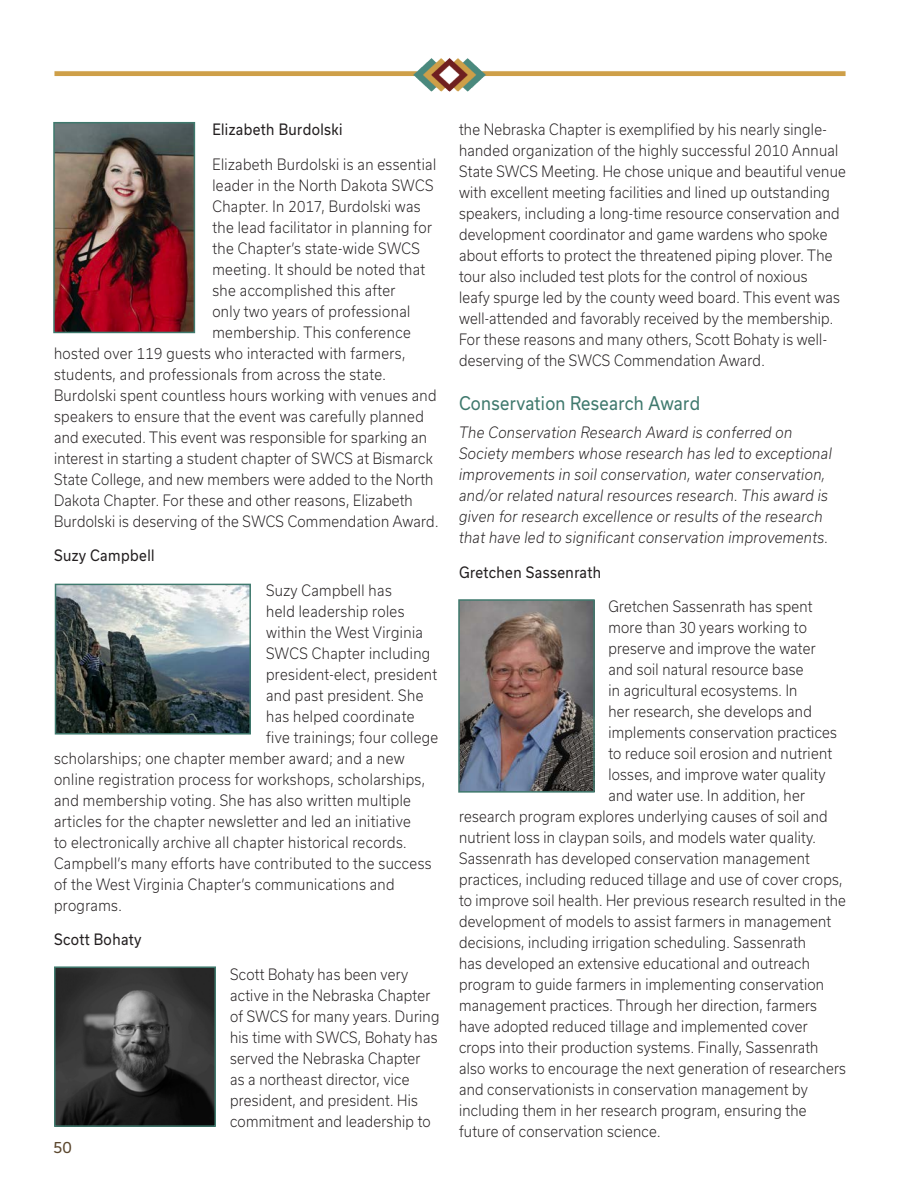
<style>
.page{position:relative;width:918px;height:1188px;background:#fff}
.page>*{position:absolute;margin:0;border:0;box-sizing:border-box;transform-origin:0 0}
.Subhead_2{font:18px "Usual";letter-spacing:.02em;color:#3f796d;scale:.9 1}
.Body{font:300 15px/21px "Usual";letter-spacing:.02em;color:#231f20;scale:.9 1}
.Body-2{font:italic 300 15px/21px "Usual";letter-spacing:.03em;color:#231f20;scale:.9 1}
.Body-3{font:15px "Usual";letter-spacing:.03em;color:#231f20;scale:.9 1}
.t1{font:15px "Usual";color:#5b472e}
</style>
<div class="page">
<img style="left:54px;top:58px;width:792px;height:34px">
<img style="left:56px;top:125px;width:136px;height:205px">
<img style="left:58px;top:587px;width:190px;height:145px">
<img style="left:57px;top:969px;width:156px;height:155px">
<img style="left:461px;top:602px;width:131px;height:188px">
<div style="left:53px;top:122px;width:142px;height:211px;border:2px solid #3f796d"></div>
<div style="left:55px;top:584px;width:196px;height:151px;border:2px solid #3f796d"></div>
<div style="left:54px;top:966px;width:162px;height:161px;border:2px solid #3f796d"></div>
<div style="left:458px;top:599px;width:137px;height:194px;border:2px solid #3f796d"></div>
<p class="Body-3" style="left:212px;top:121px;width:146px">Elizabeth Burdolski</p>
<p class="Body" style="left:212px;top:154px;width:250px">Elizabeth Burdolski is an essential</p>
<p class="Body" style="left:212px;top:175px;width:247px">leader in the North Dakota SWCS</p>
<p class="Body" style="left:212px;top:196px;width:233px">Chapter. In 2017, Burdolski was</p>
<p class="Body" style="left:212px;top:217px;width:246px">the lead facilitator in planning for</p>
<p class="Body" style="left:212px;top:238px;width:232px">the Chapter’s state-wide SWCS</p>
<p class="Body" style="left:212px;top:259px;width:238px">meeting. It should be noted that</p>
<p class="Body" style="left:212px;top:280px;width:205px">she accomplished this after</p>
<p class="Body" style="left:212px;top:301px;width:221px">only two years of professional</p>
<p class="Body" style="left:212px;top:322px;width:222px">membership. This conference</p>
<p class="Body" style="left:54px;top:343px;width:392px">hosted over 119 guests who interacted with farmers,</p>
<p class="Body" style="left:54px;top:364px;width:370px">students, and professionals from across the state.</p>
<p class="Body" style="left:54px;top:385px;width:427px">Burdolski spent countless hours working with venues and</p>
<p class="Body" style="left:54px;top:406px;width:412px">speakers to ensure that the event was carefully planned</p>
<p class="Body" style="left:54px;top:427px;width:416px">and executed. This event was responsible for sparking an</p>
<p class="Body" style="left:54px;top:448px;width:422px">interest in starting a student chapter of SWCS at Bismarck</p>
<p class="Body" style="left:54px;top:469px;width:423px">State College, and new members were added to the North</p>
<p class="Body" style="left:54px;top:490px;width:400px">Dakota Chapter. For these and other reasons, Elizabeth</p>
<p class="Body" style="left:54px;top:511px;width:429px">Burdolski is deserving of the SWCS Commendation Award.</p>
<p class="Body-3" style="left:54px;top:547px;width:113px">Suzy Campbell</p>
<p class="Body" style="left:266px;top:580px;width:141px">Suzy Campbell has</p>
<p class="Body" style="left:266px;top:601px;width:155px">held leadership roles</p>
<p class="Body" style="left:266px;top:622px;width:176px">within the West Virginia</p>
<p class="Body" style="left:266px;top:643px;width:184px">SWCS Chapter including</p>
<p class="Body" style="left:266px;top:664px;width:192px">president-elect, president</p>
<p class="Body" style="left:266px;top:685px;width:176px">and past president. She</p>
<p class="Body" style="left:266px;top:706px;width:166px">has helped coordinate</p>
<p class="Body" style="left:266px;top:727px;width:193px">five trainings; four college</p>
<p class="Body" style="left:54px;top:748px;width:391px">scholarships; one chapter member award; and a new</p>
<p class="Body" style="left:54px;top:769px;width:414px">online registration process for workshops, scholarships,</p>
<p class="Body" style="left:54px;top:790px;width:398px">and membership voting. She has also written multiple</p>
<p class="Body" style="left:54px;top:811px;width:398px">articles for the chapter newsletter and led an initiative</p>
<p class="Body" style="left:54px;top:832px;width:393px">to electronically archive all chapter historical records.</p>
<p class="Body" style="left:54px;top:853px;width:421px">Campbell’s many efforts have contributed to the success</p>
<p class="Body" style="left:54px;top:874px;width:380px">of the West Virginia Chapter’s communications and</p>
<p class="Body" style="left:54px;top:895px;width:77px">programs.</p>
<p class="Body-3" style="left:54px;top:931px;width:99px">Scott Bohaty</p>
<p class="Body" style="left:230px;top:964px;width:234px">Scott Bohaty has been very active in the Nebraska Chapter of SWCS for many years. During his time with SWCS, Bohaty has served the Nebraska Chapter<br>as a northeast director, vice president, and president. His commitment and leadership to</p>
<p class="t1" style="left:53px;top:1139px;width:20px">50</p>
<p class="Body" style="left:459px;top:119px;width:431px">the Nebraska Chapter is exemplified by his nearly single&shy;handed organization of the highly successful 2010 Annual State SWCS Meeting. He chose unique and beautiful venue with excellent meeting facilities and lined up outstanding speakers, including a long-time resource conservation and development coordinator and game wardens who spoke about efforts to protect the threatened piping plover. The tour also included test plots for the control of noxious<br>leafy spurge led by the county weed board. This event was well-attended and favorably received by the membership.<br>For these reasons and many others, Scott Bohaty is well&shy;deserving of the SWCS Commendation Award.</p>
<p class="Subhead_2" style="left:459px;top:393px;width:269px">Conservation Research Award</p>
<p class="Body-2" style="left:459px;top:422px;width:416px">The Conservation Research Award is conferred on Society members whose research has led to exceptional improvements in soil conservation, water conservation, and/or related natural resources research. This award is given for research excellence or results of the research that have led to significant conservation improvements.</p>
<p class="Body-3" style="left:459px;top:564px;width:159px">Gretchen Sassenrath</p>
<p class="Body" style="left:608px;top:596px;width:228px">Gretchen Sassenrath has spent</p>
<p class="Body" style="left:608px;top:617px;width:222px">more than 30 years working to</p>
<p class="Body" style="left:608px;top:638px;width:232px">preserve and improve the water</p>
<p class="Body" style="left:608px;top:659px;width:218px">and soil natural resource base</p>
<p class="Body" style="left:608px;top:680px;width:212px">in agricultural ecosystems. In</p>
<p class="Body" style="left:608px;top:701px;width:228px">her research, she develops and</p>
<p class="Body" style="left:608px;top:722px;width:256px">implements conservation practices</p>
<p class="Body" style="left:608px;top:743px;width:250px">to reduce soil erosion and nutrient</p>
<p class="Body" style="left:608px;top:764px;width:243px">losses, and improve water quality</p>
<p class="Body" style="left:608px;top:785px;width:220px">and water use. In addition, her</p>
<p class="Body" style="left:459px;top:806px;width:411px">research program explores underlying causes of soil and</p>
<p class="Body" style="left:459px;top:827px;width:398px">nutrient loss in claypan soils, and models water quality.</p>
<p class="Body" style="left:459px;top:848px;width:391px">Sassenrath has developed conservation management</p>
<p class="Body" style="left:459px;top:869px;width:428px">practices, including reduced tillage and use of cover crops,</p>
<p class="Body" style="left:459px;top:890px;width:432px">to improve soil health. Her previous research resulted in the</p>
<p class="Body" style="left:459px;top:911px;width:415px">development of models to assist farmers in management</p>
<p class="Body" style="left:459px;top:932px;width:387px">decisions, including irrigation scheduling. Sassenrath</p>
<p class="Body" style="left:459px;top:953px;width:391px">has developed an extensive educational and outreach</p>
<p class="Body" style="left:459px;top:974px;width:407px">program to guide farmers in implementing conservation</p>
<p class="Body" style="left:459px;top:995px;width:399px">management practices. Through her direction, farmers</p>
<p class="Body" style="left:459px;top:1016px;width:389px">have adopted reduced tillage and implemented cover</p>
<p class="Body" style="left:459px;top:1037px;width:401px">crops into their production systems. Finally, Sassenrath</p>
<p class="Body" style="left:459px;top:1058px;width:432px">also works to encourage the next generation of researchers</p>
<p class="Body" style="left:459px;top:1079px;width:389px">and conservationists in conservation management by</p>
<p class="Body" style="left:459px;top:1100px;width:388px">including them in her research program, ensuring the</p>
<p class="Body" style="left:459px;top:1121px;width:225px">future of conservation science.</p>
</div>
